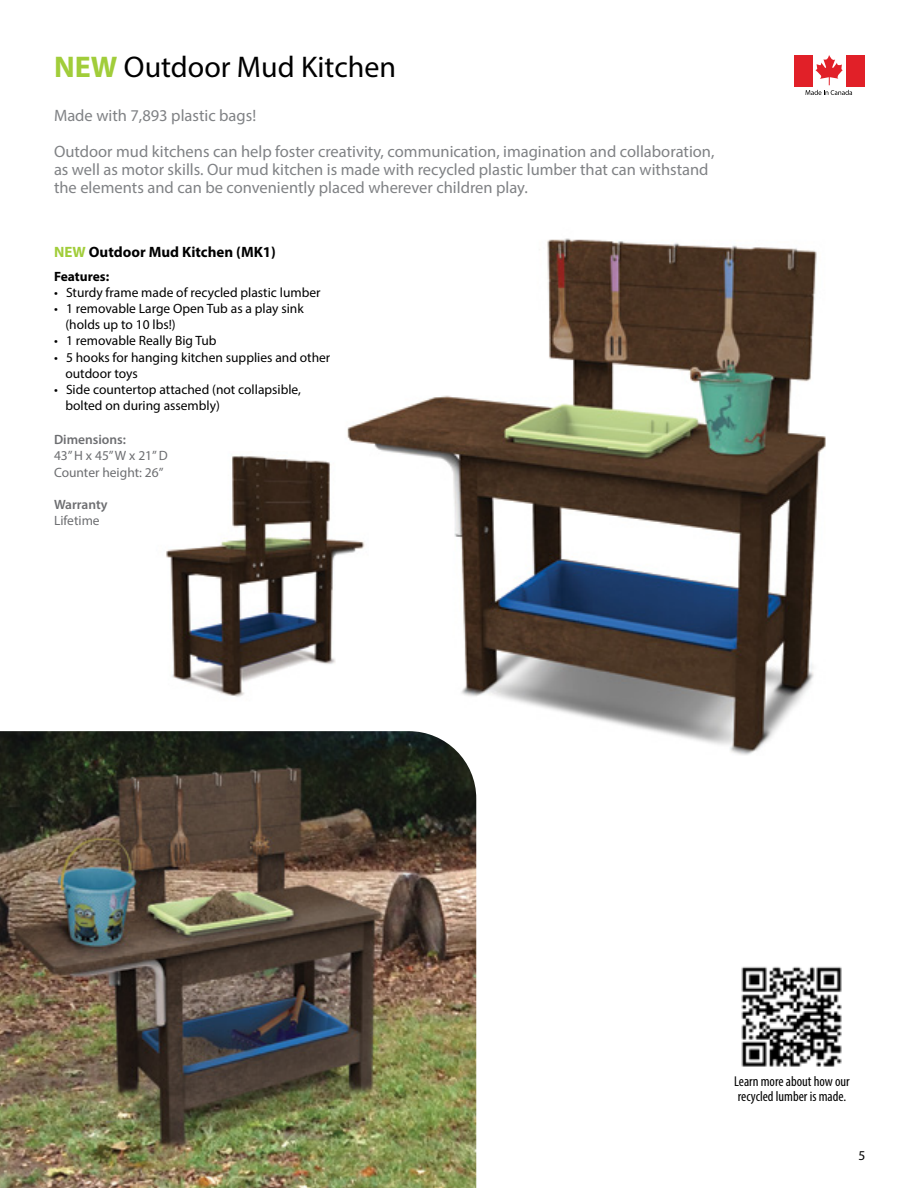
<style>
.page{position:relative;width:918px;height:1188px;background:#fff}
.page>*{position:absolute;margin:0;border:0;box-sizing:border-box;transform-origin:0 0}
.t1{font:30px "Myriad Pro";color:#000}
.t2{font:16.5px/36px "Myriad Pro";color:#808285}
.t3{font:700 15px "Myriad Pro";color:#000}
.t4{font:condensed 14.25px/14.2px "Myriad Pro";color:#000}
.t5{font:13.5px/16.2px "Myriad Pro";color:#000}
.t6{font:13.5px/16.2px "Myriad Pro";color:#6d6e71}
.t7{font:600 13.5px "Myriad Pro";color:#6d6e71}
.t8{font:700 13.5px "Myriad Pro";color:#000}
.s1{font-weight:700;color:#a1cd3a}
.s2{color:#a1cd3a}
</style>
<div class="page">
<img style="left:347px;top:238px;width:479px;height:517px">
<img style="left:0;top:731px;width:476px;height:457px">
<div style="left:795px;top:55px;width:18px;height:31px;background:#e12028"></div>
<div style="left:846px;top:55px;width:19px;height:31px;background:#e12028"></div>
<svg style="left:806px;top:55px;width:46px;height:40px"></svg>
<img style="left:166px;top:451px;width:202px;height:253px">
<img style="left:741px;top:966px;width:101px;height:101px">
<h1 class="t1" style="left:54px;top:48px;width:344px"><span class="s1">NEW</span> Outdoor Mud Kitchen</h1>
<p class="t2" style="left:54px;top:98px;width:662px">Made with 7,893 plastic bags!<br>Outdoor mud kitchens can help foster creativity, communication, imagination and collaboration,</p>
<p class="t2" style="left:54px;top:161px;width:656px;line-height:18px">as well as motor skills. Our mud kitchen is made with recycled plastic lumber that can withstand the elements and can be conveniently placed wherever children play.</p>
<p class="t3" style="left:54px;top:242px;width:223px"><span class="s2">NEW</span> Outdoor Mud Kitchen (MK1)</p>
<p class="t8" style="left:54px;top:267px;width:57px">Features:</p>
<p class="t5" style="left:54px;top:284px;width:268px">• Sturdy frame made of recycled plastic lumber</p>
<p class="t5" style="left:65px;top:300px;width:240px;text-indent:-11px">• 1 removable Large Open Tub as a play sink (holds up to 10 lbs!)</p>
<p class="t5" style="left:54px;top:333px;width:164px">• 1 removable Really Big Tub</p>
<p class="t5" style="left:65px;top:349px;width:266px;text-indent:-11px">• 5 hooks for hanging kitchen supplies and other outdoor toys</p>
<p class="t5" style="left:65px;top:381px;width:237px;text-indent:-11px">• Side countertop attached (not collapsible, bolted on during assembly)</p>
<p class="t7" style="left:54px;top:431px;width:74px">Dimensions:</p>
<p class="t6" style="left:54px;top:448px;width:115px">43” H x 45” W x 21” D<br>Counter height: 26”</p>
<p class="t7" style="left:54px;top:496px;width:55px">Warranty</p>
<p class="t6" style="left:54px;top:512px;width:47px">Lifetime</p>
<p class="t4" style="left:734px;top:1074px;width:117px">Learn more about how our recycled lumber is made.</p>
<p class="t5" style="left:859px;top:1148px;width:8px">5</p>
</div>
